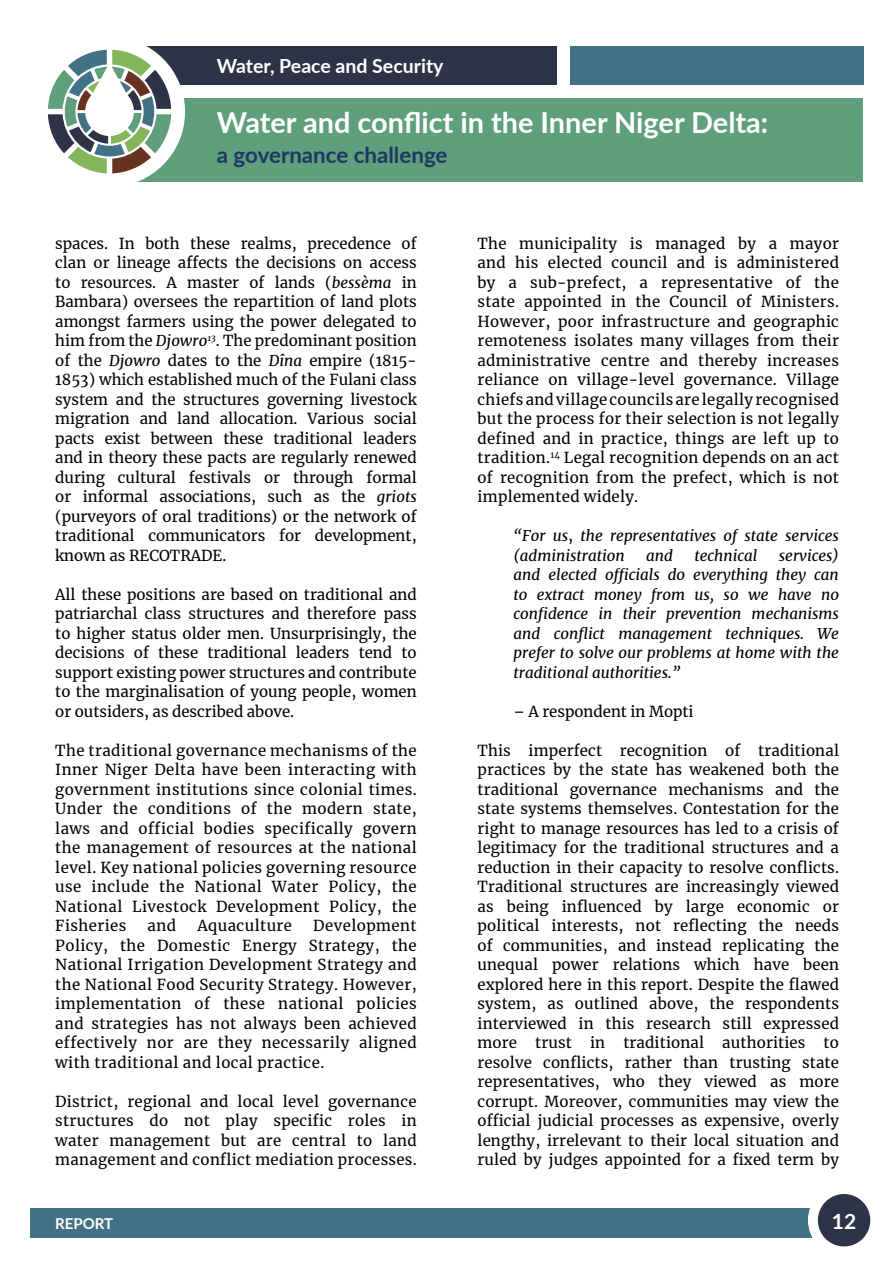
<style>
.page{position:relative;width:893px;height:1263px;background:#fff}
.page>*{position:absolute;margin:0;border:0;box-sizing:border-box;transform-origin:0 0}
.t1{font:700 28.95px "Lato";color:#fff}
.t2{font:700 22.35px "Lato";color:#1f3763}
.t3{font:700 21px "Lato";color:#fff}
.t4{font:700 19.5px "Lato";color:#fff}
.Paragraph_Style_1{font:15px/19.5px "Merriweather";letter-spacing:.02em;color:#000;text-align:justify}
.Double_indent{font:italic 15px/19.5px "Merriweather";color:#000}
.Double_indent-2{font:15px "Merriweather";color:#000}
.t5{font:700 15px "Lato";color:#fff}
.s1{font-style:italic}
.s2{font-style:normal}
</style>
<div class="page">
<div style="left:30px;top:98px;width:833px;height:83px;background:#5f9f7c"></div>
<div style="left:30px;top:47px;width:527px;height:38px;background:#2f3347"></div>
<div style="left:570px;top:47px;width:293px;height:38px;background:#437186"></div>
<div style="left:30px;top:1208px;width:808px;height:29px;background:#437186"></div>
<div style="left:808px;top:1184px;width:72px;height:72px;background:#fff;border-radius:50%"></div>
<div style="left:818px;top:1194px;width:52px;height:52px;background:#2f3347;border-radius:50%"></div>
<div style="left:35px;top:37px;width:150px;height:150px;background:#fff;border-radius:50%"></div>
<div style="left:0;top:9px;width:117px;height:204px;background:#fff"></div>
<svg style="left:48px;top:50px;width:123px;height:123px"></svg>
<h3 class="t4" style="left:217px;top:52px;width:228px">Water, Peace and Security</h3>
<h1 class="t1" style="left:217px;top:101px;width:553px">Water and conflict in the Inner Niger Delta:</h1>
<h2 class="t2" style="left:217px;top:139px;width:232px">a governance challenge</h2>
<p class="Paragraph_Style_1" style="left:55px;top:233px;width:363px">spaces. In both these realms, precedence of clan or lineage affects the decisions on access to resources. A master of lands (<span class="s1">bessèma</span> in Bambara) oversees the repartition of land plots amongst farmers using the power delegated to him from the <span class="s1">Djowro</span><sup>13</sup>. The predominant position of the <span class="s1">Djowro</span> dates to the <span class="s1">Dîna</span> empire (1815- 1853) which established much of the Fulani class system and the structures governing livestock migration and land allocation. Various social pacts exist between these traditional leaders and in theory these pacts are regularly renewed during cultural festivals or through formal or informal associations, such as the <span class="s1">griots </span>(purveyors of oral traditions) or the network of traditional communicators for development, known as RECOTRADE.</p>
<p class="Paragraph_Style_1" style="left:55px;top:584px;width:363px">All these positions are based on traditional and patriarchal class structures and therefore pass to higher status older men. Unsurprisingly, the decisions of these traditional leaders tend to support existing power structures and contribute to the marginalisation of young people, women or outsiders, as described above.</p>
<p class="Paragraph_Style_1" style="left:55px;top:740px;width:363px">The traditional governance mechanisms of the Inner Niger Delta have been interacting with government institutions since colonial times.<br>Under the conditions of the modern state, laws and official bodies specifically govern the management of resources at the national level. Key national policies governing resource use include the National Water Policy, the National Livestock Development Policy, the Fisheries</p>
<p class="Paragraph_Style_1" style="left:55px;top:915px;width:363px;text-indent:258px">Development Policy, the Domestic Energy Strategy, the National Irrigation Development Strategy and the National Food Security Strategy. However, implementation of these national policies and strategies has not always been achieved effectively nor are they necessarily aligned with traditional and local practice.</p>
<p class="Paragraph_Style_1" style="left:55px;top:1091px;width:363px">District, regional and local level governance structures do not play specific roles in water management but are central to land management and conflict mediation processes.</p>
<p class="Paragraph_Style_1" style="left:148px;top:915px;width:30px">and</p>
<p class="Paragraph_Style_1" style="left:197px;top:915px;width:96px">Aquaculture</p>
<p class="Paragraph_Style_1" style="left:477px;top:233px;width:363px">The municipality is managed by a mayor and his elected council and is administered by a sub-prefect, a representative of the state appointed in the Council of Ministers.<br>However, poor infrastructure and geographic remoteness isolates many villages from their administrative centre and thereby increases reliance on village-level governance. Village chiefs and village councils are legally recognised but the process for their selection is not legally defined and in practice, things are left up to tradition.<sup>14</sup> Legal recognition depends on an act of recognition from the prefect, which is not implemented widely.</p>
<p class="Double_indent" style="left:513px;top:526px;width:327px">“For us<span class="s2">,</span> the representatives of state services (administration</p>
<p class="Double_indent" style="left:513px;top:545px;width:327px;text-align:justify;text-indent:265px">services) and elected officials do everything they can to extract money from us, so we have no confidence in their prevention mechanisms and conflict management techniques. We prefer to solve our problems at home with the traditional authorities.”</p>
<p class="Double_indent-2" style="left:513px;top:701px;width:182px"><span class="s1">–</span> A respondent in Mopti</p>
<p class="Paragraph_Style_1" style="left:477px;top:740px;width:363px">This imperfect recognition of traditional practices by the state has weakened both the traditional governance mechanisms and the state systems themselves. Contestation for the right to manage resources has led to a crisis of legitimacy for the traditional structures and a reduction in their capacity to resolve conflicts.<br>Traditional structures are increasingly viewed as being influenced by large economic or political interests, not reflecting the needs of communities, and instead replicating the unequal power relations which have been explored here in this report. Despite the flawed system, as outlined above, the respondents interviewed in this research still expressed more trust in traditional authorities to resolve conflicts, rather than trusting state representatives, who they viewed as more corrupt. Moreover, communities may view the official judicial processes as expensive, overly lengthy, irrelevant to their local situation and ruled by judges appointed for a fixed term by</p>
<p class="Double_indent" style="left:646px;top:545px;width:28px">and</p>
<p class="Double_indent" style="left:694px;top:545px;width:65px">technical</p>
<p class="t5" style="left:55px;top:1212px;width:60px">REPORT</p>
<h3 class="t3" style="left:832px;top:1206px;width:26px">12</h3>
</div>
